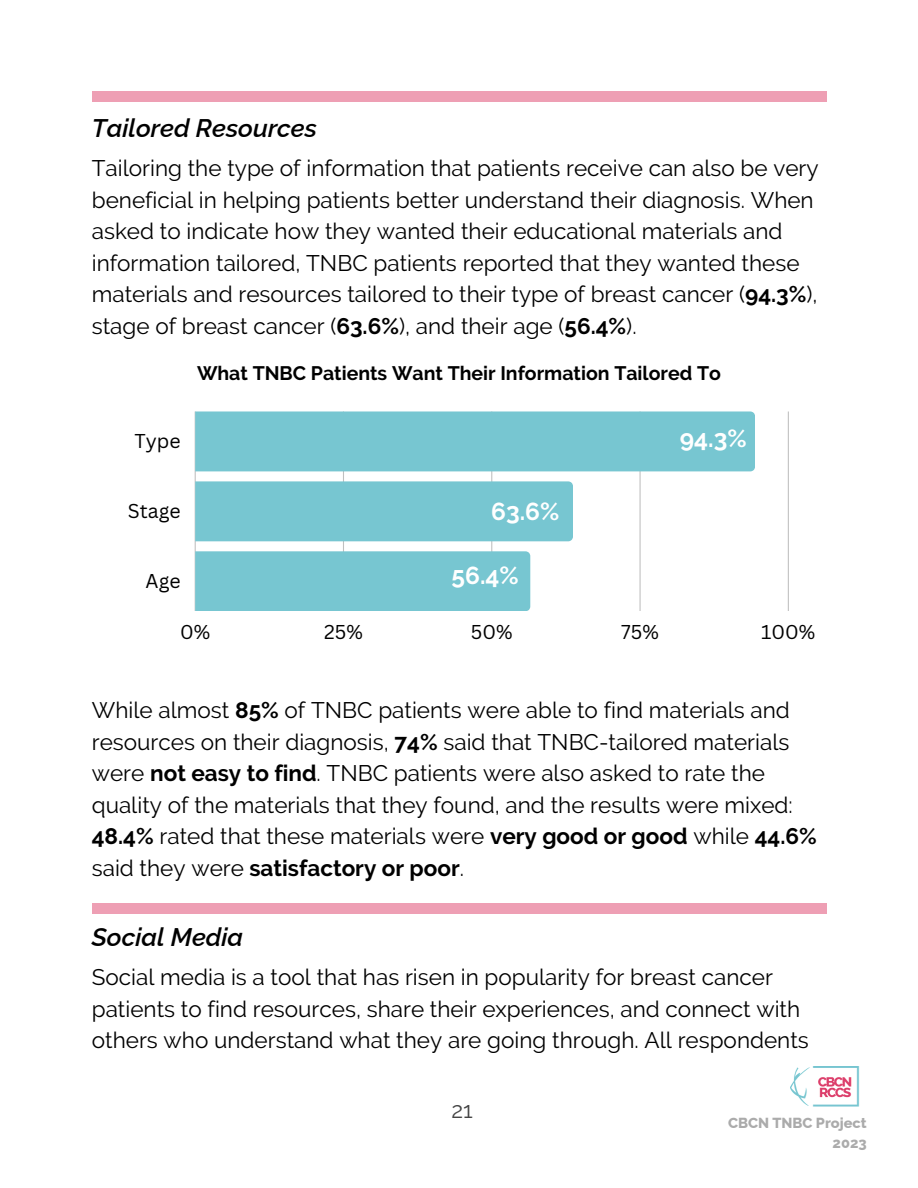
<style>
.page{position:relative;width:918px;height:1188px;background:#fff}
.page>*{position:absolute;margin:0;border:0;box-sizing:border-box;transform-origin:0 0}
.t1{font:italic 600 25.5px "Raleway";color:#000}
.t2{font:700 24.45px "Raleway";color:#fff}
.t3{font:22.5px/31.5px "Raleway";color:#000}
.t4{font:22.5px "Raleway";color:#454545}
.t5{font:700 19.5px "Raleway";color:#000}
.t6{font:19.5px "Canva Sans";color:#000}
.t7{font:800 14.55px "Raleway";color:#ababab}
.s1{font-weight:700}
</style>
<div class="page">
<img style="left:791px;top:1066px;width:69px;height:41px">
<div style="left:92px;top:92px;width:734px;height:10px;background:#ee9fb4"></div>
<svg style="left:195px;top:411px;width:594px;height:200px;fill:#77c6d1"></svg>
<svg style="left:750px;top:411px;width:5px;height:60px"></svg>
<svg style="left:568px;top:481px;width:5px;height:60px"></svg>
<svg style="left:526px;top:551px;width:4px;height:60px"></svg>
<div style="left:92px;top:903px;width:734px;height:10px;background:#ee9fb4"></div>
<p class="t1" style="left:92px;top:113px;width:227px">Tailored Resources</p>
<p class="t3" style="left:92px;top:153px;width:728px">Tailoring the type of information that patients receive can also be very beneficial in helping patients better understand their diagnosis. When asked to indicate how they wanted their educational materials and information tailored, TNBC patients reported that they wanted these materials and resources tailored to their type of breast cancer (<span class="s1">94.3%</span>), stage of breast cancer (<span class="s1">63.6%</span>), and their age (<span class="s1">56.4%</span>).</p>
<p class="t5" style="left:197px;top:362px;width:525px">What TNBC Patients Want Their Information Tailored To</p>
<p class="t6" style="left:135px;top:427px;width:48px">Type</p>
<p class="t6" style="left:128px;top:497px;width:54px">Stage</p>
<p class="t6" style="left:146px;top:567px;width:37px">Age</p>
<p class="t2" style="left:491px;top:497px;width:70px">63.6%</p>
<p class="t2" style="left:452px;top:561px;width:69px">56.4%</p>
<p class="t2" style="left:680px;top:424px;width:68px">94.3%</p>
<p class="t6" style="left:180px;top:618px;width:32px">0%</p>
<p class="t6" style="left:324px;top:618px;width:40px">25%</p>
<p class="t6" style="left:471px;top:618px;width:43px">50%</p>
<p class="t6" style="left:621px;top:618px;width:39px">75%</p>
<p class="t6" style="left:761px;top:618px;width:56px">100%</p>
<p class="t3" style="left:92px;top:695px;width:727px">While almost <span class="s1">85%</span> of TNBC patients were able to find materials and resources on their diagnosis, <span class="s1">74%</span> said that TNBC-tailored materials were <span class="s1">not easy to find</span>. TNBC patients were also asked to rate the quality of the materials that they found, and the results were mixed:<br><span class="s1">48.4%</span> rated that these materials were <span class="s1">very good or good</span> while <span class="s1">44.6% </span>said they were <span class="s1">satisfactory or poor</span>.</p>
<p class="t1" style="left:92px;top:922px;width:153px">Social Media</p>
<p class="t3" style="left:92px;top:961px;width:719px">Social media is a tool that has risen in popularity for breast cancer patients to find resources, share their experiences, and connect with others who understand what they are going through. All respondents</p>
<p class="t4" style="left:452px;top:1096px;width:23px">21</p>
<p class="t7" style="left:728px;top:1114px;width:140px">CBCN TNBC Project</p>
<p class="t7" style="left:833px;top:1134px;width:36px">2023</p>
</div>
